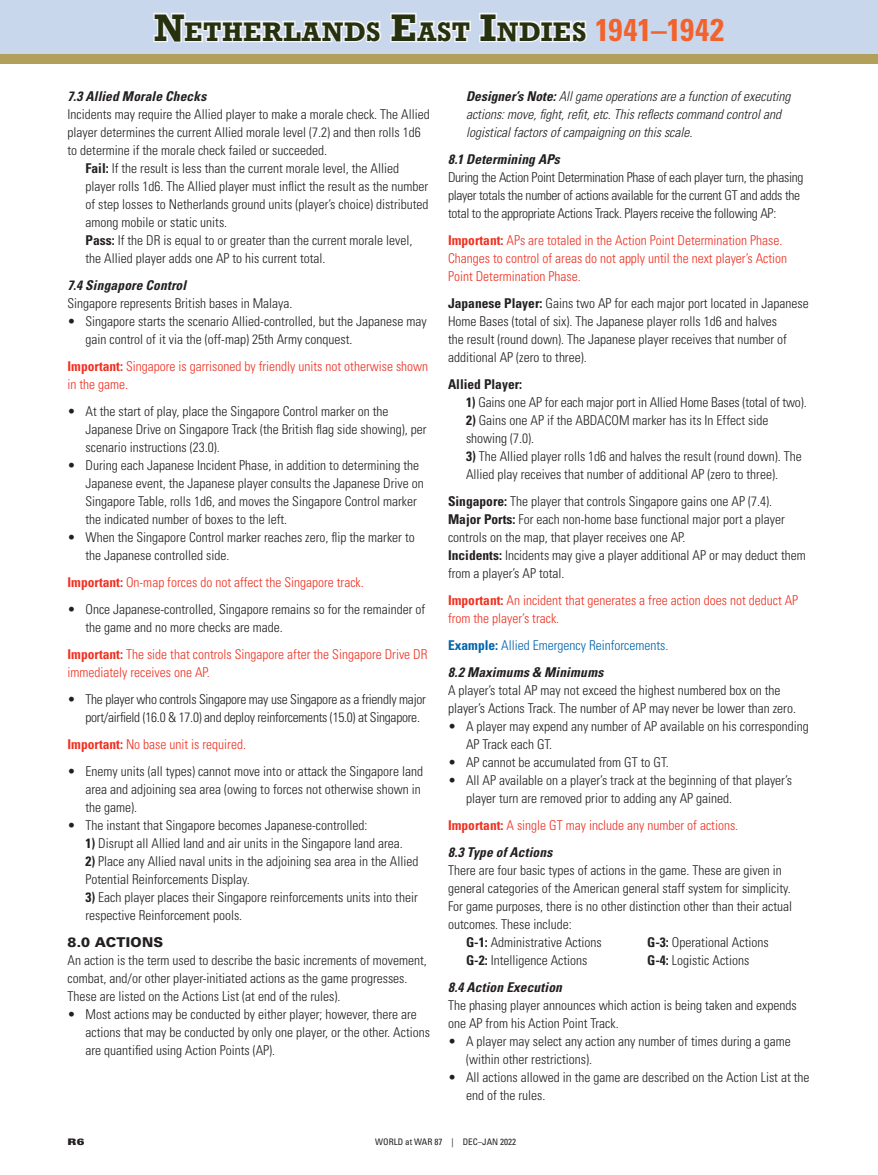
<style>
.page{position:relative;width:878px;height:1175px;background:#fff}
.page>*{position:absolute;margin:0;border:0;box-sizing:border-box;transform-origin:0 0}
.t1{font:700 25.2px "Rockwell";letter-spacing:.025em;color:#26310f}
.t2{font:300 condensed 13.5px/18px "Univers";color:#231f20}
.t3{font:300 condensed 13.5px/18px "Univers";color:#ef3122}
.t4{font:300 condensed 13.5px/18px "Univers";letter-spacing:-.02em;color:#231f20}
.t5{font:italic 300 condensed 13.5px/18px "Univers";color:#231f20}
.t6{font:italic 700 condensed 13.5px "Univers";letter-spacing:.01em;color:#231f20}
.t7{font:300 condensed 13.5px/27px "Univers";color:#0163ac}
.t8{font:700 condensed 13.5px "Univers";color:#231f20}
.t9{font:900 13.5px "Univers";letter-spacing:.02em;color:#231f20}
.t10{font:condensed 9px "Univers";color:#231f20}
.t11{font:900 expanded 9px "Univers";color:#231f20}
.s1{font-size:36px;color:#f5f5f6}
.s2{color:#f5f5f6}
.s3{font-size:36px}
.s4{font-family:"Univers";font-stretch:condensed;font-size:31.5px;color:#f2622c}
.s5{font-weight:700}
.s6{font-weight:700;font-style:italic;color:#231f20}
</style>
<div class="page">
<div style="left:0;top:0;width:878px;height:54px;background:#c9d7ed"></div>
<div style="left:0;top:54px;width:878px;height:9px;background:#b19f5a"></div>
<h1 class="t1" style="left:154px;top:15px;width:571px"><span class="s1">N</span>ETHERLAN<span class="s2">DS</span> <span class="s3">E</span><span class="s2">AST</span> <span class="s1">I</span>N<span class="s2">D</span>I<span class="s2">ES</span> <span class="s4">1941–1942</span></h1>
<p class="t6" style="left:68px;top:88px;width:140px">7.3 Allied Morale Checks</p>
<p class="t2" style="left:68px;top:105px;width:364px">Incidents may require the Allied player to make a morale check. The Allied</p>
<p class="t2" style="left:68px;top:123px;width:355px">player determines the current Allied morale level (7.2) and then rolls 1d6</p>
<p class="t2" style="left:68px;top:141px;width:261px">to determine if the morale check failed or succeeded.</p>
<p class="t2" style="left:85px;top:159px;width:315px"><span class="s5">Fail:</span> If the result is less than the current morale level, the Allied</p>
<p class="t2" style="left:85px;top:177px;width:344px">player rolls 1d6. The Allied player must inflict the result as the number</p>
<p class="t2" style="left:85px;top:195px;width:344px">of step losses to Netherlands ground units (player’s choice) distributed</p>
<p class="t2" style="left:85px;top:213px;width:143px">among mobile or static units.</p>
<p class="t2" style="left:85px;top:231px;width:328px"><span class="s5">Pass:</span> If the DR is equal to or greater than the current morale level,</p>
<p class="t2" style="left:85px;top:249px;width:241px">the Allied player adds one AP to his current total.</p>
<p class="t6" style="left:68px;top:277px;width:120px">7.4 Singapore Control</p>
<p class="t2" style="left:68px;top:294px;width:226px">Singapore represents British bases in Malaya.</p>
<p class="t2" style="left:85px;top:312px;width:343px;text-indent:-18px">• Singapore starts the scenario Allied-controlled, but the Japanese may gain control of it via the (off-map) 25th Army conquest.</p>
<p class="t3" style="left:68px;top:357px;width:362px"><span class="s5">Important:</span> Singapore is garrisoned by friendly units not otherwise shown in the game.</p>
<p class="t2" style="left:85px;top:402px;width:342px;text-indent:-18px">• At the start of play, place the Singapore Control marker on the<br>Japanese Drive on Singapore Track (the British flag side showing), per scenario instructions (23.0).</p>
<p class="t2" style="left:85px;top:456px;width:340px;text-indent:-18px">• During each Japanese Incident Phase, in addition to determining the Japanese event, the Japanese player consults the Japanese Drive on Singapore Table, rolls 1d6, and moves the Singapore Control marker the indicated number of boxes to the left.</p>
<p class="t2" style="left:85px;top:528px;width:331px;text-indent:-18px">• When the Singapore Control marker reaches zero, flip the marker to the Japanese controlled side.</p>
<p class="t3" style="left:68px;top:573px;width:298px"><span class="s5">Important:</span> On-map forces do not affect the Singapore track.</p>
<p class="t2" style="left:85px;top:600px;width:341px;text-indent:-18px">• Once Japanese-controlled, Singapore remains so for the remainder of the game and no more checks are made.</p>
<p class="t3" style="left:68px;top:645px;width:361px"><span class="s5">Important:</span> The side that controls Singapore after the Singapore Drive DR immediately receives one AP.</p>
<p class="t4" style="left:85px;top:690px;width:342px;text-indent:-18px">• The player who controls Singapore may use Singapore as a friendly major port/airfield (16.0 &amp; 17.0) and deploy reinforcements (15.0) at Singapore.</p>
<p class="t3" style="left:68px;top:735px;width:180px"><span class="s5">Important:</span> No base unit is required.</p>
<p class="t2" style="left:85px;top:762px;width:339px;text-indent:-18px">• Enemy units (all types) cannot move into or attack the Singapore land area and adjoining sea area (owing to forces not otherwise shown in the game).</p>
<p class="t2" style="left:68px;top:816px;width:301px">• The instant that Singapore becomes Japanese-controlled:</p>
<p class="t2" style="left:85px;top:834px;width:319px"><span class="s5">1)</span> Disrupt all Allied land and air units in the Singapore land area.</p>
<p class="t2" style="left:85px;top:852px;width:334px"><span class="s5">2)</span> Place any Allied naval units in the adjoining sea area in the Allied<br>Potential Reinforcements Display.</p>
<p class="t2" style="left:85px;top:888px;width:334px"><span class="s5">3)</span> Each player places their Singapore reinforcements units into their respective Reinforcement pools.</p>
<p class="t9" style="left:68px;top:933px;width:97px">8.0 ACTIONS</p>
<p class="t2" style="left:68px;top:951px;width:361px">An action is the term used to describe the basic increments of movement, combat, and/or other player-initiated actions as the game progresses.<br>These are listed on the Actions List (at end of the rules).</p>
<p class="t2" style="left:85px;top:1005px;width:346px;text-indent:-18px">• Most actions may be conducted by either player; however, there are actions that may be conducted by only one player, or the other. Actions are quantified using Action Points (AP).</p>
<p class="t5" style="left:466px;top:87px;width:326px"><span class="s5">Designer’s Note:</span> All game operations are a function of executing actions: move, fight, refit, etc. This reflects command control and logistical factors of campaigning on this scale.</p>
<p class="t6" style="left:448px;top:151px;width:113px">8.1 Determining APs</p>
<p class="t4" style="left:448px;top:168px;width:357px">During the Action Point Determination Phase of each player turn, the phasing player totals the number of actions available for the current GT and adds the total to the appropriate Actions Track. Players receive the following AP:</p>
<p class="t3" style="left:448px;top:231px;width:341px"><span class="s5">Important:</span> APs are totaled in the Action Point Determination Phase.<br>Changes to control of areas do not apply until the next player’s Action<br>Point Determination Phase.</p>
<p class="t2" style="left:448px;top:294px;width:362px"><span class="s5">Japanese Player:</span> Gains two AP for each major port located in Japanese Home Bases (total of six). The Japanese player rolls 1d6 and halves<br>the result (round down). The Japanese player receives that number of additional AP (zero to three).</p>
<p class="t8" style="left:448px;top:376px;width:76px">Allied Player:</p>
<p class="t2" style="left:466px;top:393px;width:342px"><span class="s5">1)</span> Gains one AP for each major port in Allied Home Bases (total of two).</p>
<p class="t2" style="left:466px;top:411px;width:304px"><span class="s5">2)</span> Gains one AP if the ABDACOM marker has its In Effect side showing (7.0).</p>
<p class="t2" style="left:466px;top:447px;width:337px"><span class="s5">3)</span> The Allied player rolls 1d6 and halves the result (round down). The<br>Allied play receives that number of additional AP (zero to three).</p>
<p class="t2" style="left:448px;top:492px;width:359px"><span class="s5">Singapore:</span> The player that controls Singapore gains one AP (7.4).<br><span class="s5">Major Ports:</span> For each non-home base functional major port a player controls on the map, that player receives one AP.<br><span class="s5">Incidents:</span> Incidents may give a player additional AP or may deduct them from a player’s AP total.</p>
<p class="t3" style="left:448px;top:591px;width:352px"><span class="s5">Important:</span> An incident that generates a free action does not deduct AP from the player’s track.</p>
<p class="t7" style="left:448px;top:631px;width:222px"><span class="s5">Example:</span> Allied Emergency Reinforcements.<br><span class="s6">8.2 Maximums &amp; Minimums</span></p>
<p class="t2" style="left:448px;top:681px;width:349px">A player’s total AP may not exceed the highest numbered box on the player’s Actions Track. The number of AP may never be lower than zero.</p>
<p class="t2" style="left:466px;top:717px;width:344px;text-indent:-18px">• A player may expend any number of AP available on his corresponding<br>AP Track each GT.</p>
<p class="t2" style="left:448px;top:753px;width:222px">• AP cannot be accumulated from GT to GT.</p>
<p class="t2" style="left:466px;top:771px;width:327px;text-indent:-18px">• All AP available on a player’s track at the beginning of that player’s player turn are removed prior to adding any AP gained.</p>
<p class="t3" style="left:448px;top:811px;width:292px;line-height:27px"><span class="s5">Important:</span> A single GT may include any number of actions.<br><span class="s6">8.3 Type of Actions</span></p>
<p class="t2" style="left:448px;top:861px;width:335px">There are four basic types of actions in the game. These are given in</p>
<p class="t2" style="left:448px;top:879px;width:344px">general categories of the American general staff system for simplicity.</p>
<p class="t2" style="left:448px;top:897px;width:346px">For game purposes, there is no other distinction other than their actual</p>
<p class="t2" style="left:448px;top:915px;width:125px">outcomes. These include:</p>
<p class="t2" style="left:466px;top:933px;width:137px"><span class="s5">G-1:</span> Administrative Actions</p>
<p class="t2" style="left:466px;top:951px;width:123px"><span class="s5">G-2:</span> Intelligence Actions</p>
<p class="t2" style="left:647px;top:933px;width:123px"><span class="s5">G-3:</span> Operational Actions<br><span class="s5">G-4:</span> Logistic Actions</p>
<p class="t6" style="left:448px;top:979px;width:115px">8.4 Action Execution</p>
<p class="t2" style="left:448px;top:996px;width:350px">The phasing player announces which action is being taken and expends one AP from his Action Point Track.</p>
<p class="t2" style="left:466px;top:1032px;width:326px;text-indent:-18px">• A player may select any action any number of times during a game (within other restrictions).</p>
<p class="t2" style="left:466px;top:1068px;width:345px;text-indent:-18px">• All actions allowed in the game are described on the Action List at the end of the rules.</p>
<p class="t11" style="left:68px;top:1136px;width:18px">R6</p>
<p class="t10" style="left:375px;top:1135px;width:142px">WORLD at WAR 87 | DEC–JAN 2022</p>
</div>
